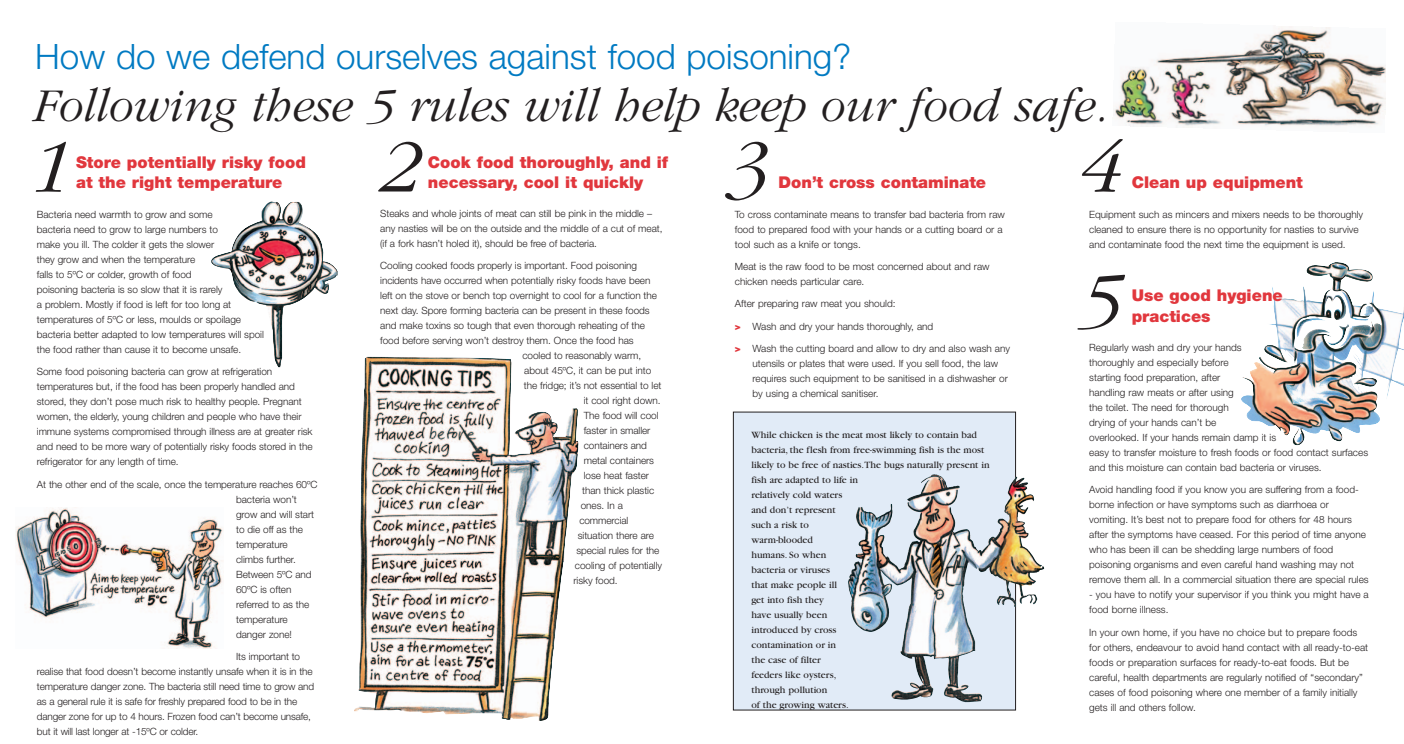
<style>
.page{position:relative;width:1404px;height:744px;background:#fff}
.page>*{position:absolute;margin:0;border:0;box-sizing:border-box;transform-origin:0 0}
.t1{font:italic 300 77.88px "Garamond";color:#231f20}
.t2{font:italic 300 48.75px "Garamond";color:#231f20}
.t3{font:300 35px "Helvetica Neue";color:#007ac2}
.t4{font:900 16.25px/20px "Helvetica Neue";color:#e1373d}
.t5{font:300 10px/15px "Helvetica Neue";letter-spacing:-.005em;color:#231f20}
.t6{font:10px/15px "Garamond";color:#231f20}
.s1{font-weight:900;color:#e1373d}
</style>
<div class="page">
<img style="left:1113px;top:26px;width:273px;height:102px">
<div style="left:733px;top:412px;width:282px;height:298px;background:#e1ebf7"></div>
<div style="left:733px;top:412px;width:283px;height:298px;border:1px solid #231f20"></div>
<img style="left:354px;top:357px;width:225px;height:364px">
<img style="left:211px;top:201px;width:127px;height:166px">
<img style="left:16px;top:507px;width:207px;height:142px">
<img style="left:1241px;top:286px;width:162px;height:160px">
<img style="left:848px;top:475px;width:180px;height:224px">
<h3 class="t3" style="left:35px;top:44px;width:817px">How do we defend ourselves against food poisoning?</h3>
<h2 class="t2" style="left:30px;top:87px;width:1077px">Following these 5 rules will help keep our food safe.</h2>
<h1 class="t1" style="left:25px;top:137px;width:44px">1</h1>
<h1 class="t1" style="left:1075px;top:137px;width:44px">4</h1>
<h1 class="t1" style="left:374px;top:137px;width:44px">2</h1>
<h1 class="t1" style="left:722px;top:137px;width:44px">3</h1>
<h3 class="t4" style="left:76px;top:153px;width:231px">Store potentially risky food at the right temperature</h3>
<h3 class="t4" style="left:428px;top:153px;width:242px">Cook food thoroughly, and if necessary, cool it quickly</h3>
<h3 class="t4" style="left:778px;top:173px;width:209px">Don’t cross contaminate</h3>
<h3 class="t4" style="left:1132px;top:173px;width:173px">Clean up equipment</h3>
<p class="t5" style="left:37px;top:208px;width:228px">Bacteria need warmth to grow and some<br>bacteria need to grow to large numbers to<br>make you ill. The colder it gets the slower<br>they grow and when the temperature<br>falls to 5ºC or colder, growth of food<br>poisoning bacteria is so slow that it is rarely<br>a problem. Mostly if food is left for too long at temperatures of 5ºC or less, moulds or spoilage bacteria better adapted to low temperatures will spoil the food rather than cause it to become unsafe.</p>
<p class="t5" style="left:37px;top:365px;width:277px">Some food poisoning bacteria can grow at refrigeration temperatures but, if the food has been properly handled and stored, they don’t pose much risk to healthy people. Pregnant women, the elderly, young children and people who have their immune systems compromised through illness are at greater risk and need to be more wary of potentially risky foods stored in the refrigerator for any length of time.</p>
<p class="t5" style="left:236px;top:477px;width:83px;text-indent:-199px">At the other end of the scale, once the temperature reaches 60ºC bacteria won’t grow and will start to die off as the temperature climbs further.<br>Between 5ºC and<br>60ºC is often referred to as the temperature danger zone!</p>
<p class="t5" style="left:37px;top:649px;width:279px;text-indent:199px">Its important to realise that food doesn’t become instantly unsafe when it is in the temperature danger zone. The bacteria still need time to grow and as a general rule it is safe for freshly prepared food to be in the danger zone for up to 4 hours. Frozen food can’t become unsafe, but it will last longer at -15ºC or colder.</p>
<p class="t5" style="left:380px;top:207px;width:284px">Steaks and whole joints of meat can still be pink in the middle – any nasties will be on the outside and the middle of a cut of meat, (if a fork hasn’t holed it), should be free of bacteria.</p>
<p class="t5" style="left:380px;top:259px;width:258px">Cooling cooked foods properly is important. Food poisoning</p>
<p class="t5" style="left:380px;top:274px;width:272px">incidents have occurred when potentially risky foods have been</p>
<p class="t5" style="left:380px;top:289px;width:278px">left on the stove or bench top overnight to cool for a function the</p>
<p class="t5" style="left:380px;top:304px;width:271px">next day. Spore forming bacteria can be present in these foods</p>
<p class="t5" style="left:380px;top:319px;width:266px">and make toxins so tough that even thorough reheating of the</p>
<p class="t5" style="left:380px;top:334px;width:255px">food before serving won’t destroy them. Once the food has</p>
<p class="t5" style="left:522px;top:349px;width:120px">cooled to reasonably warm,</p>
<p class="t5" style="left:524px;top:364px;width:129px">about 45ºC, it can be put into</p>
<p class="t5" style="left:524px;top:379px;width:139px">the fridge; it’s not essential to let</p>
<p class="t5" style="left:584px;top:394px;width:78px">it cool right down.</p>
<p class="t5" style="left:584px;top:409px;width:76px">The food will cool</p>
<p class="t5" style="left:584px;top:424px;width:68px">faster in smaller</p>
<p class="t5" style="left:584px;top:439px;width:65px">containers and</p>
<p class="t5" style="left:584px;top:454px;width:72px">metal containers</p>
<p class="t5" style="left:584px;top:469px;width:67px">lose heat faster</p>
<p class="t5" style="left:582px;top:484px;width:73px">than thick plastic</p>
<p class="t5" style="left:581px;top:499px;width:44px">ones. In a</p>
<p class="t5" style="left:579px;top:514px;width:51px">commercial</p>
<p class="t5" style="left:578px;top:529px;width:78px">situation there are</p>
<p class="t5" style="left:576px;top:544px;width:85px">special rules for the</p>
<p class="t5" style="left:575px;top:559px;width:89px">cooling of potentially</p>
<p class="t5" style="left:573px;top:574px;width:46px">risky food.</p>
<p class="t5" style="left:735px;top:208px;width:272px">To cross contaminate means to transfer bad bacteria from raw food to prepared food with your hands or a cutting board or a tool such as a knife or tongs.</p>
<p class="t5" style="left:735px;top:260px;width:256px">Meat is the raw food to be most concerned about and raw chicken needs particular care.</p>
<p class="t5" style="left:735px;top:297px;width:162px">After preparing raw meat you should:</p>
<p class="t5" style="left:735px;top:319px;width:200px"><span class="s1">&gt;</span> Wash and dry your hands thoroughly, and</p>
<p class="t5" style="left:752px;top:341px;width:259px;text-indent:-18px"><span class="s1">&gt;</span> Wash the cutting board and allow to dry and also wash any utensils or plates that were used. If you sell food, the law requires such equipment to be sanitised in a dishwasher or by using a chemical sanitiser.</p>
<p class="t6" style="left:751px;top:428px;width:240px">While chicken is the meat most likely to contain bad bacteria, the flesh from free-swimming fish is the most likely to be free of nasties.The bugs naturally present in fish are adapted to life in<br>relatively cold waters<br>and don’t represent<br>such a risk to<br>warm-blooded<br>humans. So when<br>bacteria or viruses<br>that make people ill<br>get into fish they<br>have usually been<br>introduced by cross<br>contamination or in<br>the case of filter<br>feeders like oysters,<br>through pollution<br>of the growing waters.</p>
<p class="t5" style="left:1089px;top:208px;width:275px">Equipment such as mincers and mixers needs to be thoroughly cleaned to ensure there is no opportunity for nasties to survive and contaminate food the next time the equipment is used.</p>
<h1 class="t1" style="left:1075px;top:270px;width:44px">5</h1>
<h3 class="t4" style="left:1132px;top:286px;width:152px;line-height:21.2px">Use good hygiene practices</h3>
<p class="t5" style="left:1089px;top:341px;width:280px">Regularly wash and dry your hands<br>thoroughly and especially before<br>starting food preparation, after<br>handling raw meats or after using<br>the toilet. The need for thorough<br>drying of your hands can’t be<br>overlooked. If your hands remain damp it is<br>easy to transfer moisture to fresh foods or food contact surfaces and this moisture can contain bad bacteria or viruses.</p>
<p class="t5" style="left:1089px;top:483px;width:281px">Avoid handling food if you know you are suffering from a food&shy;borne infection or have symptoms such as diarrhoea or vomiting. It’s best not to prepare food for others for 48 hours after the symptoms have ceased. For this period of time anyone who has been ill can be shedding large numbers of food poisoning organisms and even careful hand washing may not remove them all. In a commercial situation there are special rules</p>
<p class="t5" style="left:1089px;top:588px;width:281px">- you have to notify your supervisor if you think you might have a food borne illness.</p>
<p class="t5" style="left:1089px;top:625px;width:281px">In your own home, if you have no choice but to prepare foods for others, endeavour to avoid hand contact with all ready-to-eat foods or preparation surfaces for ready-to-eat foods. But be careful, health departments are regularly notified of “secondary” cases of food poisoning where one member of a family initially gets ill and others follow.</p>
</div>
